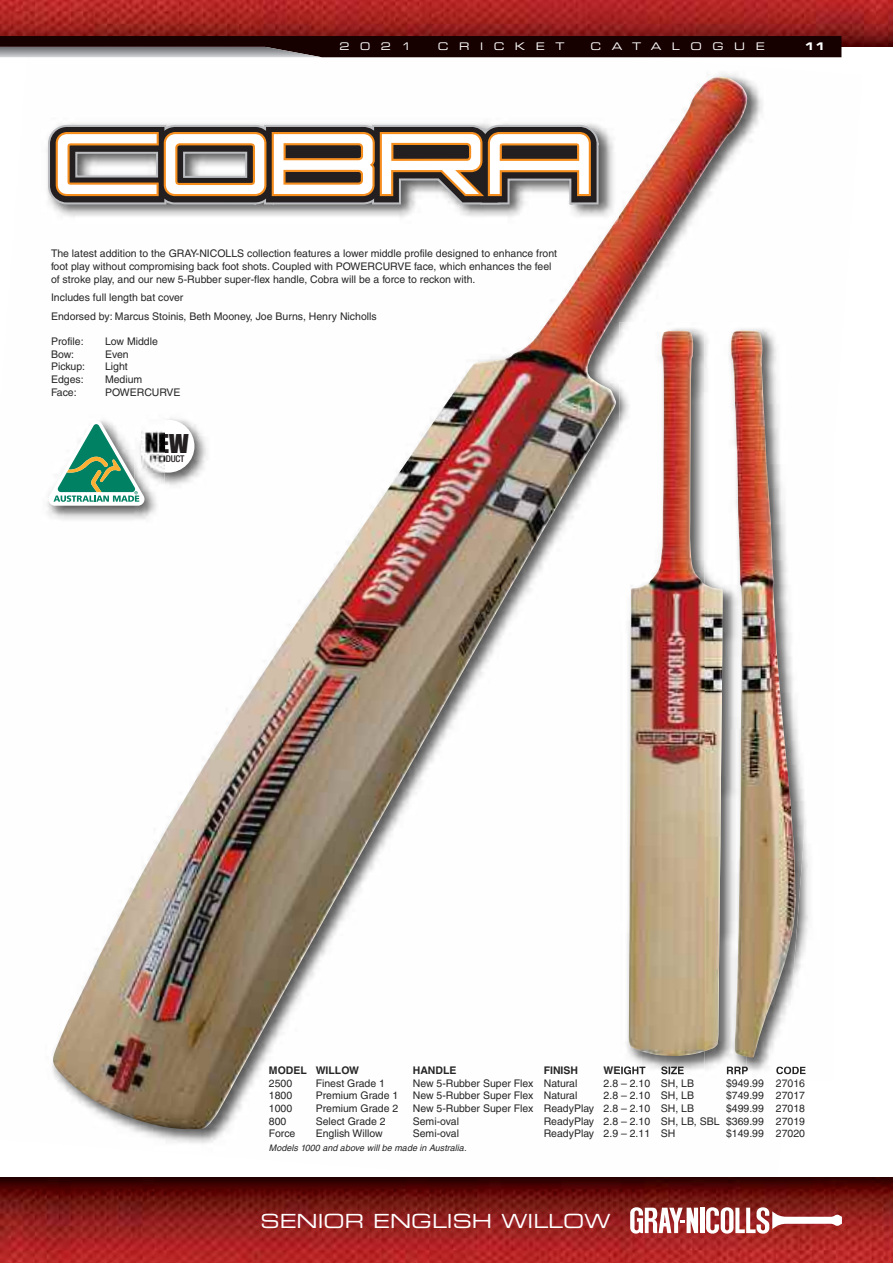
<style>
.page{position:relative;width:893px;height:1263px;background:#fff}
.page>*{position:absolute;margin:0;border:0;box-sizing:border-box;transform-origin:0 0}
.t1{font:24px "Impact";color:#231f20}
.t2{font:19.5px "Eurostile Extended Two";color:#fff}
.t3{font:10.5px/12.6px "Helvetica";color:#272627}
.t4{font:700 10.5px "Helvetica";color:#272627}
.t5{font:10.5px "Eurostile Extended Two";letter-spacing:1.005em;color:#fff}
.t6{font:10.5px "Eurostile Bold Extended Two";color:#fff}
.t7{font:500 condensed 9.3px "Helvetica Neue LT Std";letter-spacing:-.025em;color:#231f20}
.t8{font:italic 9px "Helvetica";letter-spacing:.005em;color:#272627}
</style>
<div class="page">
<img style="left:52px;top:77px;width:695px;height:1053px">
<img style="left:0;top:0;width:893px;height:47px">
<img style="left:0;top:1178px;width:893px;height:85px">
<svg style="left:0;top:36px;width:841px;height:21px;background:#2e1b1b"></svg>
<hr style="left:700px;top:1208px;width:4px;height:25px;background:#fff">
<svg style="left:630px;top:1207px;width:68px;height:27px"></svg>
<svg style="left:706px;top:1207px;width:136px;height:27px"></svg>
<img style="left:619px;top:322px;width:86px;height:756px">
<svg style="left:619px;top:1066px;width:4px;height:8px"></svg>
<img style="left:629px;top:331px;width:76px;height:725px">
<img style="left:705px;top:321px;width:104px;height:759px">
<img style="left:705px;top:322px;width:42px;height:756px">
<img style="left:705px;top:584px;width:18px;height:467px">
<img style="left:731px;top:331px;width:65px;height:727px">
<img style="left:47px;top:118px;width:571px;height:106px">
<svg style="left:614px;top:217px;width:4px;height:7px"></svg>
<svg style="left:48px;top:125px;width:551px;height:79px"></svg>
<img style="left:135px;top:413px;width:79px;height:79px">
<div style="left:142px;top:420px;width:52px;height:53px;background:#fff;border-radius:50%"></div>
<img style="left:47px;top:414px;width:117px;height:111px">
<img style="left:142px;top:420px;width:22px;height:52px">
<svg style="left:49px;top:421px;width:95px;height:85px"></svg>
<p class="t5" style="left:340px;top:43px;width:74px">2021</p>
<p class="t5" style="left:438px;top:43px;width:128px">CRICKET</p>
<p class="t5" style="left:591px;top:43px;width:176px">CATALOGUE</p>
<p class="t6" style="left:804px;top:43px;width:22px">11</p>
<p class="t3" style="left:51px;top:248px;width:508px">The latest addition to the GRAY-NICOLLS collection features a lower middle profile designed to enhance front foot play without compromising back foot shots. Coupled with POWERCURVE face, which enhances the feel of stroke play, and our new 5-Rubber super-flex handle, Cobra will be a force to reckon with.</p>
<p class="t3" style="left:51px;top:289px;width:327px;line-height:18.6px">Includes full length bat cover<br>Endorsed by: Marcus Stoinis, Beth Mooney, Joe Burns, Henry Nicholls</p>
<p class="t3" style="left:51px;top:336px;width:34px">Profile:</p>
<p class="t3" style="left:105px;top:336px;width:54px">Low Middle</p>
<p class="t3" style="left:51px;top:349px;width:25px">Bow:</p>
<p class="t3" style="left:105px;top:349px;width:25px">Even</p>
<p class="t3" style="left:51px;top:361px;width:36px">Pickup:</p>
<p class="t3" style="left:105px;top:361px;width:24px">Light</p>
<p class="t3" style="left:51px;top:374px;width:34px">Edges:</p>
<p class="t3" style="left:105px;top:374px;width:39px">Medium</p>
<p class="t3" style="left:51px;top:386px;width:27px">Face:</p>
<p class="t3" style="left:105px;top:386px;width:77px">POWERCURVE</p>
<h1 class="t1" style="left:146px;top:424px;width:44px">NEW</h1>
<p class="t7" style="left:152px;top:455px;width:34px">PRODUCT</p>
<p class="t4" style="left:269px;top:1067px;width:91px">MODEL WILLOW</p>
<p class="t4" style="left:413px;top:1067px;width:45px">HANDLE</p>
<p class="t4" style="left:544px;top:1067px;width:36px">FINISH</p>
<p class="t3" style="left:269px;top:1078px;width:25px">2500</p>
<p class="t3" style="left:316px;top:1078px;width:71px">Finest Grade 1</p>
<p class="t3" style="left:413px;top:1078px;width:166px">New 5-Rubber Super Flex Natural</p>
<p class="t3" style="left:604px;top:1078px;width:92px">2.8 – 2.10 SH, LB</p>
<p class="t3" style="left:726px;top:1078px;width:80px">$949.99 27016</p>
<p class="t3" style="left:269px;top:1090px;width:25px">1800</p>
<p class="t3" style="left:316px;top:1090px;width:84px">Premium Grade 1</p>
<p class="t3" style="left:413px;top:1090px;width:166px">New 5-Rubber Super Flex Natural</p>
<p class="t3" style="left:604px;top:1090px;width:92px">2.8 – 2.10 SH, LB</p>
<p class="t3" style="left:726px;top:1090px;width:80px">$749.99 27017</p>
<p class="t3" style="left:269px;top:1103px;width:25px">1000</p>
<p class="t3" style="left:316px;top:1103px;width:84px">Premium Grade 2</p>
<p class="t3" style="left:413px;top:1103px;width:283px">New 5-Rubber Super Flex ReadyPlay 2.8 – 2.10 SH, LB</p>
<p class="t3" style="left:726px;top:1103px;width:80px">$499.99 27018</p>
<p class="t3" style="left:269px;top:1115px;width:19px">800</p>
<p class="t3" style="left:316px;top:1115px;width:71px">Select Grade 2</p>
<p class="t3" style="left:413px;top:1115px;width:48px">Semi-oval</p>
<p class="t3" style="left:544px;top:1115px;width:263px">ReadyPlay 2.8 – 2.10 SH, LB, SBL $369.99 27019</p>
<p class="t3" style="left:269px;top:1128px;width:28px">Force</p>
<p class="t3" style="left:316px;top:1128px;width:69px">English Willow</p>
<p class="t3" style="left:413px;top:1128px;width:48px">Semi-oval</p>
<p class="t3" style="left:544px;top:1128px;width:133px">ReadyPlay 2.9 – 2.11 SH</p>
<p class="t3" style="left:726px;top:1128px;width:80px">$149.99 27020</p>
<p class="t8" style="left:269px;top:1144px;width:199px">Models 1000 and above will be made in Australia.</p>
<h2 class="t2" style="left:260px;top:1214px;width:351px">SENIOR ENGLISH WILLOW</h2>
</div>
